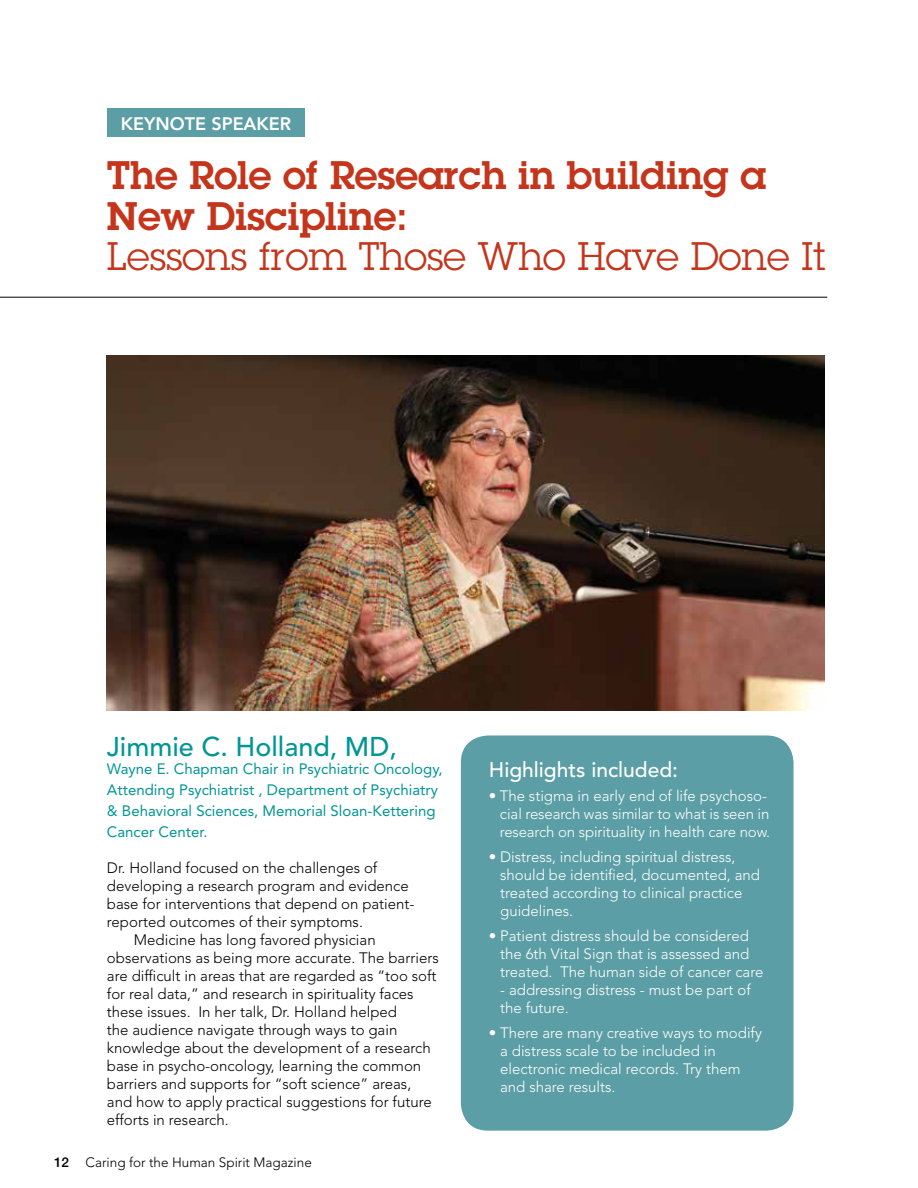
<style>
.page{position:relative;width:918px;height:1188px;background:#fff}
.page>*{position:absolute;margin:0;border:0;box-sizing:border-box;transform-origin:0 0}
.t1{font:600 39px/40.5px "Lubalin Graph Std";color:#c4351b}
.t2{font:39px "Lubalin Graph Std";color:#c4351b}
.t3{font:500 27px "Avenir LT Std";color:#009694}
.t4{font:500 21px "Avenir LT Std";color:#fff}
.t5{font:800 18px "Avenir LT Std";color:#fff}
.t6{font:300 15px "Avenir LT Std";color:#000}
.t7{font:300 15px/18px "Avenir LT Std";color:#fff}
.t8{font:15px/21px "Avenir LT Std";color:#009694}
.t9{font:300 13.5px "Avenir LT Std";color:#000}
.s1{font-family:"Helvetica Neue LT Std";font-weight:500}
</style>
<div class="page">
<div style="left:461px;top:735px;width:333px;height:396px;background:#5c9ea5;border-radius:27px"></div>
<img style="left:107px;top:355px;width:718px;height:356px">
<hr style="left:0;top:297px;width:827px;height:1px;background:#000">
<div style="left:107px;top:108px;width:198px;height:29px;background:#5c9ea5"></div>
<p class="t5" style="left:121px;top:113px;width:172px">KEYNOTE SPEAKER</p>
<h1 class="t1" style="left:107px;top:154px;width:661px">The Role of Research in building a<br>New Discipline:</h1>
<h1 class="t2" style="left:107px;top:232px;width:720px">Lessons from Those Who Have Done It</h1>
<h2 class="t3" style="left:107px;top:731px;width:292px">Jimmie C. Holland, MD,</h2>
<p class="t8" style="left:107px;top:758px;width:337px">Wayne E. Chapman Chair in Psychiatric Oncology, Attending Psychiatrist , Department of Psychiatry &amp; Behavioral Sciences, Memorial Sloan-Kettering Cancer Center.</p>
<p class="t6" style="left:107px;top:859px;width:272px">Dr. Holland focused on the challenges of</p>
<p class="t6" style="left:107px;top:877px;width:303px">developing a research program and evidence</p>
<p class="t6" style="left:107px;top:895px;width:309px">base for interventions that depend on patient-</p>
<p class="t6" style="left:107px;top:913px;width:257px">reported outcomes of their symptoms.</p>
<p class="t6" style="left:134px;top:931px;width:243px">Medicine has long favored physician</p>
<p class="t6" style="left:107px;top:949px;width:333px">observations as being more accurate. The barriers</p>
<p class="t6" style="left:107px;top:967px;width:331px">are difficult in areas that are regarded as “too soft</p>
<p class="t6" style="left:107px;top:985px;width:308px">for real data,” and research in spirituality faces</p>
<p class="t6" style="left:107px;top:1003px;width:292px">these issues. In her talk, Dr. Holland helped</p>
<p class="t6" style="left:107px;top:1021px;width:292px">the audience navigate through ways to gain</p>
<p class="t6" style="left:107px;top:1039px;width:325px">knowledge about the development of a research</p>
<p class="t6" style="left:107px;top:1057px;width:316px">base in psycho-oncology, learning the common</p>
<p class="t6" style="left:107px;top:1075px;width:306px">barriers and supports for “soft science” areas,</p>
<p class="t6" style="left:107px;top:1093px;width:326px">and how to apply practical suggestions for future</p>
<p class="t6" style="left:107px;top:1111px;width:123px">efforts in research.</p>
<p class="t9" style="left:54px;top:1154px;width:259px"><span class="s1">12</span> Caring for the Human Spirit Magazine</p>
<h3 class="t4" style="left:489px;top:757px;width:191px">Highlights included:</h3>
<p class="t7" style="left:500px;top:787px;width:272px;text-indent:-11px">• The stigma in early end of life psychoso&shy;cial research was similar to what is seen in research on spirituality in health care now.</p>
<p class="t7" style="left:500px;top:848px;width:261px;text-indent:-11px">• Distress, including spiritual distress, should be identified, documented, and treated according to clinical practice guidelines.</p>
<p class="t7" style="left:500px;top:927px;width:265px;text-indent:-11px">• Patient distress should be considered the 6th Vital Sign that is assessed and treated. The human side of cancer care</p>
<p class="t7" style="left:500px;top:981px;width:252px">- addressing distress - must be part of the future.</p>
<p class="t7" style="left:500px;top:1023px;width:263px;text-indent:-11px">• There are many creative ways to modify a distress scale to be included in electronic medical records. Try them and share results.</p>
</div>
